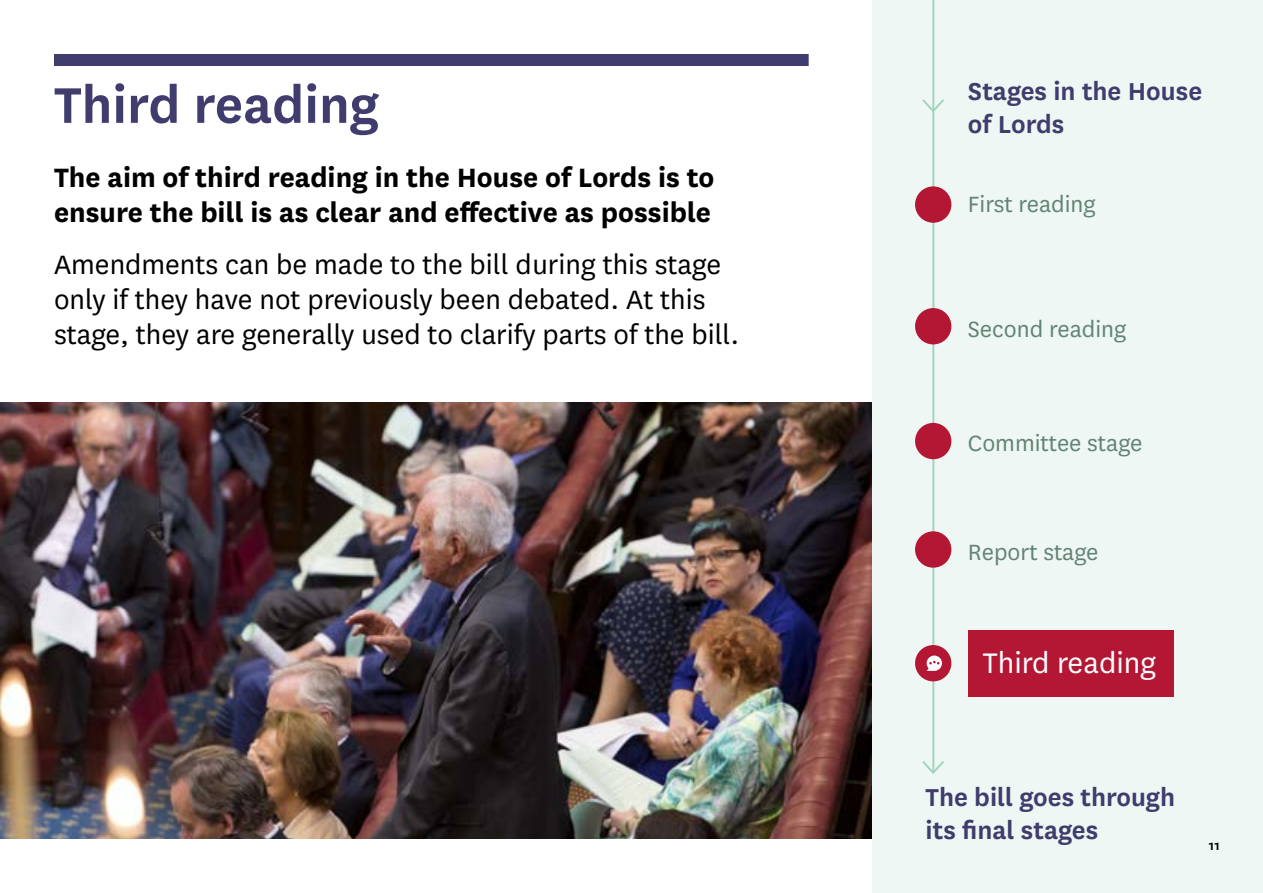
<style>
.page{position:relative;width:1263px;height:893px;background:#fff}
.page>*{position:absolute;margin:0;border:0;box-sizing:border-box;transform-origin:0 0}
.Section_heading{font:600 58.5px "National";color:#403c6d}
.t1{font:33px "National";color:#fff}
.Body_copy{font:31.05px/35px "National";color:#000}
.Bold_sub_heading{font:700 31.05px/35px "National";color:#000}
.t2{font:600 28.65px/32.7px "National";color:#403c6d}
.t3{font:25.8px "National";color:#638376}
.t4{font:600 15px "National";color:#000}
</style>
<div class="page">
<div style="left:54px;top:54px;width:755px;height:12px;background:#403c6d"></div>
<img style="left:0;top:403px;width:872px;height:436px">
<div style="left:872px;top:0;width:391px;height:893px;background:#eef7f3"></div>
<hr style="left:932px;top:0;width:2px;height:772px;background:#a1d3be">
<div style="left:915px;top:645px;width:36px;height:36px;background:#b31734;border-radius:50%"></div>
<svg style="left:922px;top:759px;width:22px;height:15px"></svg>
<svg style="left:922px;top:97px;width:22px;height:17px"></svg>
<div style="left:968px;top:630px;width:206px;height:67px;background:#b31734"></div>
<svg style="left:927px;top:656px;width:15px;height:15px"></svg>
<div style="left:915px;top:186px;width:36px;height:37px;background:#b31734;border-radius:50%"></div>
<div style="left:915px;top:308px;width:36px;height:36px;background:#b31734;border-radius:50%"></div>
<div style="left:915px;top:423px;width:36px;height:36px;background:#b31734;border-radius:50%"></div>
<div style="left:915px;top:531px;width:36px;height:37px;background:#b31734;border-radius:50%"></div>
<h2 class="Section_heading" style="left:54px;top:64px;width:326px">Third reading</h2>
<p class="Bold_sub_heading" style="left:54px;top:158px;width:662px">The aim of third reading in the House of Lords is to ensure the bill is as clear and effective as possible</p>
<p class="Body_copy" style="left:54px;top:246px;width:687px">Amendments can be made to the bill during this stage only if they have not previously been debated. At this stage, they are generally used to clarify parts of the bill.</p>
<p class="t2" style="left:968px;top:74px;width:236px">Stages in the House of Lords</p>
<p class="t3" style="left:968px;top:188px;width:129px">First reading</p>
<p class="t3" style="left:968px;top:312px;width:160px">Second reading</p>
<p class="t3" style="left:968px;top:427px;width:176px">Committee stage</p>
<p class="t3" style="left:968px;top:535px;width:132px">Report stage</p>
<p class="t1" style="left:983px;top:642px;width:175px">Third reading</p>
<p class="t2" style="left:925px;top:779px;width:251px">The bill goes through its final stages</p>
<p class="t4" style="left:1209px;top:835px;width:12px">11</p>
</div>
